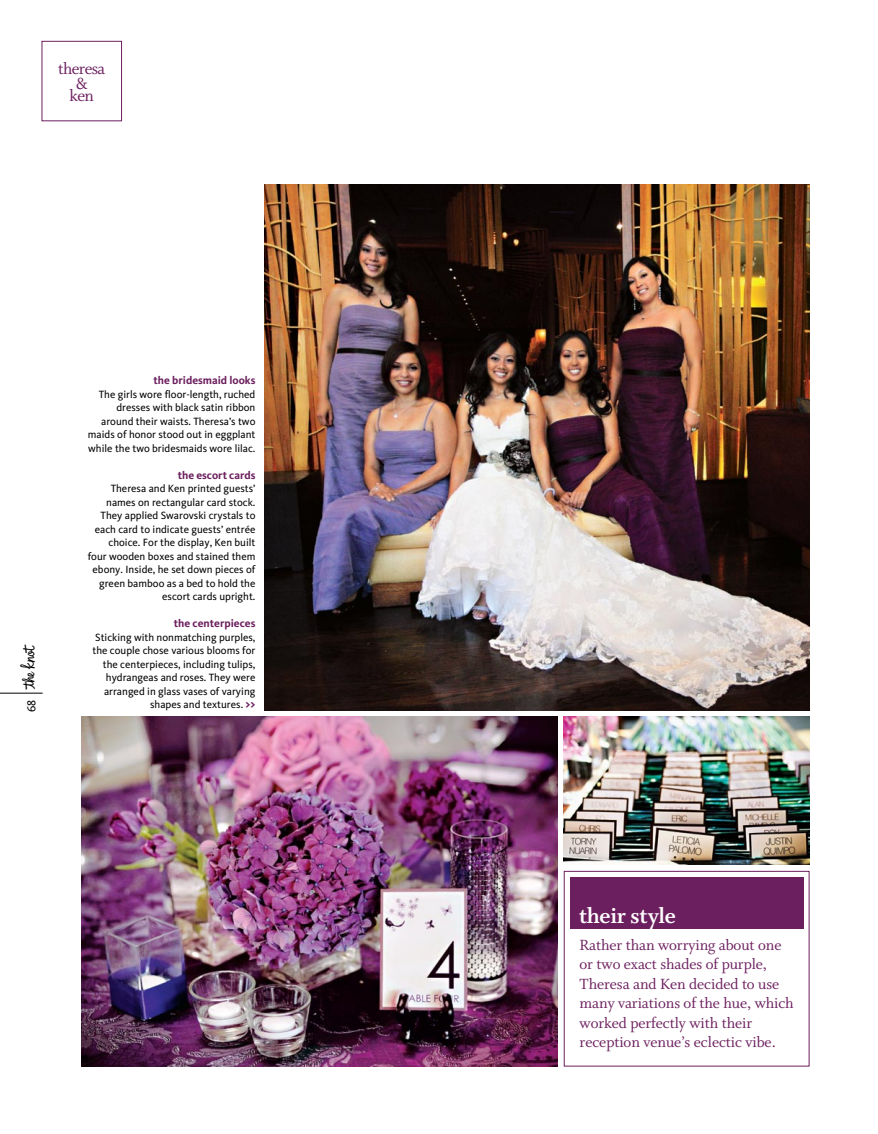
<style>
.page{position:relative;width:878px;height:1134px;background:#fff}
.page>*{position:absolute;margin:0;border:0;box-sizing:border-box;transform-origin:0 0}
.t1{font:24px "Whitman Bold LF";letter-spacing:-.015em;color:#fff}
.t2{font:18px/15px "Whitman Roman LF";letter-spacing:-.035em;color:#6c1f5e;text-align:center}
.t3{font:18px "The Knot Logo PS Small Below 36 pt";color:#000}
.t4{font:16.5px/19.5px "Whitman Roman LF";letter-spacing:-.005em;color:#6c1f5e}
.t5{font:12px "Kievit Book SC";color:#000}
.t6{font:700 11.25px "Kievit";color:#6c1f5e}
.t7{font:10.8px/13.5px "Kievit";color:#000;text-align:right}
.s1{font-weight:700;font-size:12.75px;color:#6c1f5e}
</style>
<div class="page">
<hr style="left:0;top:693px;width:43px;height:1px;background:#000">
<img style="left:264px;top:185px;width:545px;height:526px">
<img style="left:81px;top:717px;width:476px;height:349px">
<img style="left:564px;top:717px;width:245px;height:148px">
<div style="left:564px;top:871px;width:245px;height:195px;border:1px solid #6c1f5e"></div>
<div style="left:570px;top:877px;width:233px;height:52px;background:#6c1f5e"></div>
<div style="left:42px;top:41px;width:80px;height:80px;border:1px solid #6c1f5e"></div>
<h2 class="t2" style="left:58px;top:61px;width:48px">theresa &amp;</h2>
<h2 class="t2" style="left:70px;top:88px;width:26px">ken</h2>
<h2 class="t3" style="left:18px;top:690px;width:47px;rotate:-90deg">K</h2>
<p class="t5" style="left:24px;top:712px;width:14px;rotate:-90deg">68</p>
<p class="t6" style="left:154px;top:374px;width:103px">the bridesmaid looks</p>
<p class="t7" style="left:88px;top:387px;width:169px">The girls wore floor-length, ruched dresses with black satin ribbon around their waists. Theresa’s two maids of honor stood out in eggplant while the two bridesmaids wore lilac.</p>
<p class="t6" style="left:178px;top:468px;width:79px">the escort cards</p>
<p class="t7" style="left:88px;top:482px;width:169px">Theresa and Ken printed guests’ names on rectangular card stock.<br>They applied Swarovski crystals to each card to indicate guests’ entrée choice. For the display, Ken built four wooden boxes and stained them ebony. Inside, he set down pieces of green bamboo as a bed to hold the escort cards upright.</p>
<p class="t6" style="left:174px;top:617px;width:83px">the centerpieces</p>
<p class="t7" style="left:92px;top:630px;width:164px">Sticking with nonmatching purples, the couple chose various blooms for the centerpieces, including tulips, hydrangeas and roses. They were arranged in glass vases of varying shapes and textures. <span class="s1">&gt;&gt;</span></p>
<h1 class="t1" style="left:579px;top:903px;width:98px">their style</h1>
<h3 class="t4" style="left:579px;top:935px;width:215px">Rather than worrying about one or two exact shades of purple,<br>Theresa and Ken decided to use many variations of the hue, which worked perfectly with their reception venue’s eclectic vibe.</h3>
</div>
